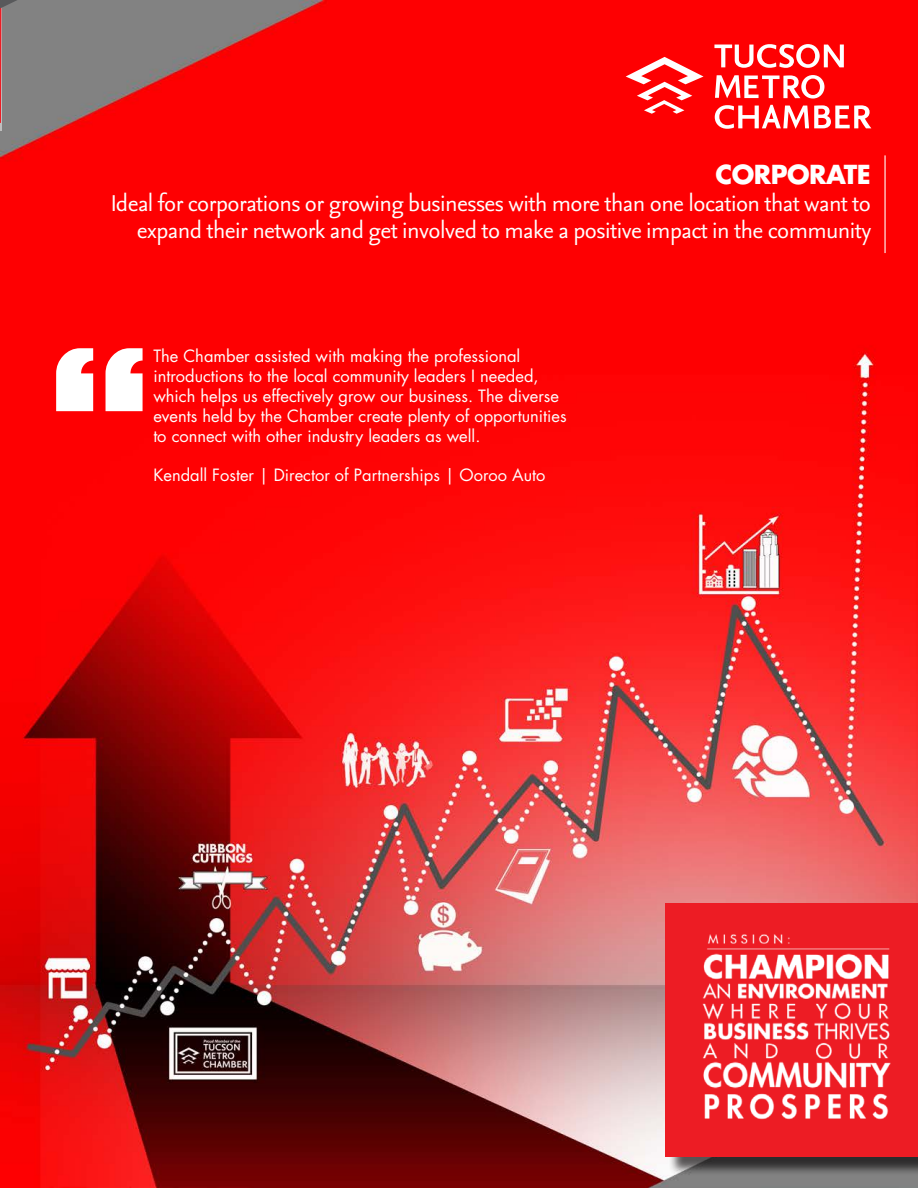
<style>
.page{position:relative;width:918px;height:1188px;background:#fff}
.page>*{position:absolute;margin:0;border:0;box-sizing:border-box;transform-origin:0 0}
.t1{font:27.6px/27px "Seria Sans OT";letter-spacing:-.02em;color:#fff;text-align:right}
.t2{font:700 25.5px "Futura Std";letter-spacing:-.02em;color:#fff}
.t3{font:16.5px/19.8px "Futura";color:#fff}
</style>
<div class="page">
<img style="left:0;top:0;width:918px;height:1188px">
<svg style="left:0;top:9px;width:2px;height:122px"></svg>
<hr style="left:0;top:0;width:1px;height:123px;background:#ed1c24">
<svg style="left:715px;top:75px;width:109px;height:24px"></svg>
<svg style="left:715px;top:105px;width:156px;height:24px"></svg>
<svg style="left:714px;top:44px;width:130px;height:24px"></svg>
<svg style="left:626px;top:57px;width:78px;height:57px"></svg>
<div style="left:668px;top:905px;width:250px;height:271px;background:#231f20;opacity:.75"></div>
<div style="left:666px;top:903px;width:252px;height:254px;background:#ed1c24"></div>
<img style="left:702px;top:934px;width:189px;height:186px">
<hr style="left:884px;top:155px;width:2px;height:98px;background:#fff">
<svg style="left:0;top:0;width:18px;height:9px"></svg>
<svg style="left:56px;top:348px;width:87px;height:63px"></svg>
<h2 class="t2" style="left:715px;top:157px;width:157px">CORPORATE</h2>
<h1 class="t1" style="left:110px;top:191px;width:763px">Ideal for corporations or growing businesses with more than one location that want to expand their network and get involved to make a positive impact in the community</h1>
<p class="t3" style="left:153px;top:347px;width:415px">The Chamber assisted with making the professional introductions to the local community leaders I needed, which helps us effectively grow our business. The diverse events held by the Chamber create plenty of opportunities to connect with other industry leaders as well.</p>
<p class="t3" style="left:153px;top:465px;width:394px">Kendall Foster | Director of Partnerships | Ooroo Auto</p>
</div>
